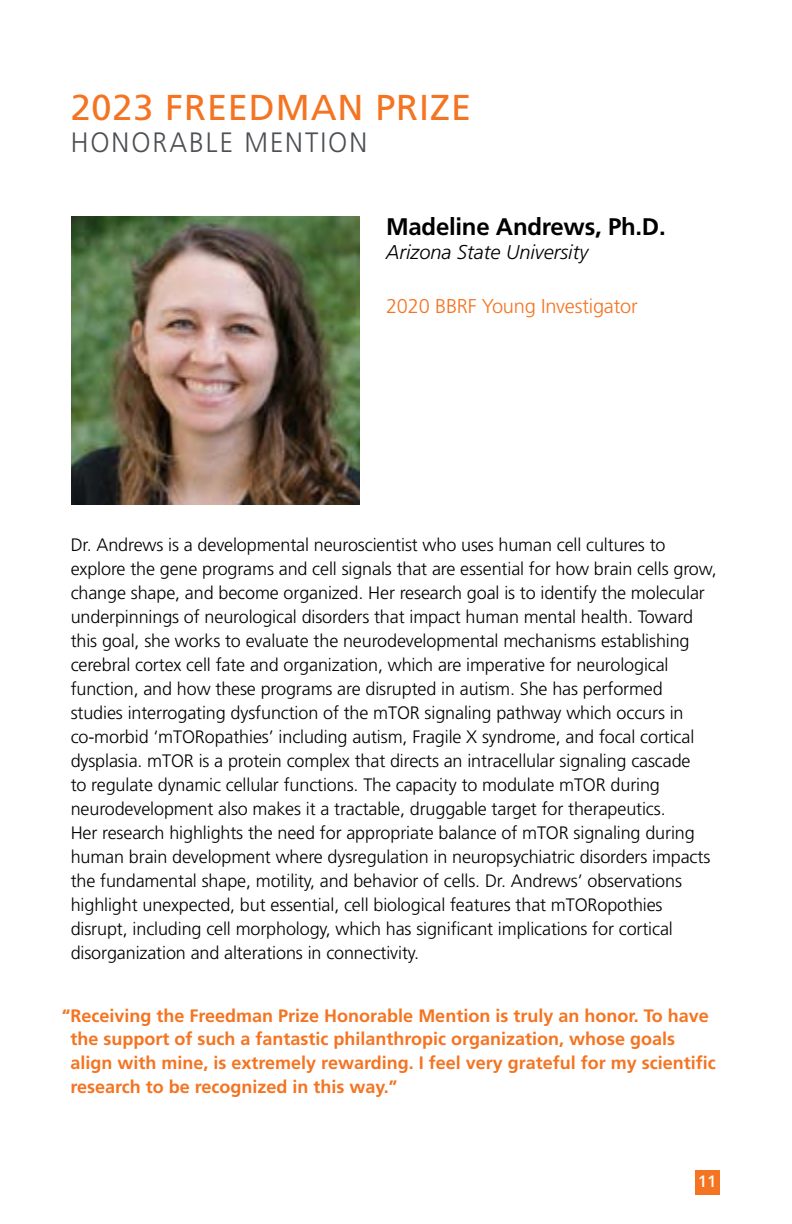
<style>
.page{position:relative;width:792px;height:1224px;background:#fff}
.page>*{position:absolute;margin:0;border:0;box-sizing:border-box;transform-origin:0 0}
.t1{font:36px "Frutiger LT Std";letter-spacing:.025em;color:#f47421}
.t2{font:300 28px "Frutiger LT Std";letter-spacing:.075em;color:#4c4f53;scale:.95 1}
.t3{font:700 24px "Frutiger LT Std";letter-spacing:-.01em;color:#000}
.t4{font:300 20px "Frutiger LT Std";letter-spacing:-.01em;color:#f47421}
.t5{font:italic 300 20px "Frutiger LT Std";color:#000}
.t6{font:300 18px/24px "Frutiger LT Std";letter-spacing:-.005em;color:#000}
.t7{font:700 18px/24px "Frutiger LT Std";color:#f47421}
.t8{font:600 16px "Open Sans";color:#fff}
</style>
<div class="page">
<div style="left:695px;top:1170px;width:25px;height:25px;background:#f47421"></div>
<img style="left:71px;top:217px;width:288px;height:288px">
<h1 class="t1" style="left:71px;top:86px;width:402px">2023 FREEDMAN PRIZE</h1>
<h2 class="t2" style="left:71px;top:126px;width:314px">HONORABLE MENTION</h2>
<h3 class="t3" style="left:386px;top:212px;width:281px">Madeline Andrews, Ph.D.</h3>
<p class="t5" style="left:386px;top:240px;width:204px">Arizona State University</p>
<p class="t4" style="left:386px;top:294px;width:253px">2020 BBRF Young Investigator</p>
<p class="t6" style="left:71px;top:533px;width:647px">Dr. Andrews is a developmental neuroscientist who uses human cell cultures to explore the gene programs and cell signals that are essential for how brain cells grow, change shape, and become organized. Her research goal is to identify the molecular underpinnings of neurological disorders that impact human mental health. Toward this goal, she works to evaluate the neurodevelopmental mechanisms establishing cerebral cortex cell fate and organization, which are imperative for neurological function, and how these programs are disrupted in autism. She has performed studies interrogating dysfunction of the mTOR signaling pathway which occurs in co-morbid ‘mTORopathies’ including autism, Fragile X syndrome, and focal cortical dysplasia. mTOR is a protein complex that directs an intracellular signaling cascade<br>to regulate dynamic cellular functions. The capacity to modulate mTOR during neurodevelopment also makes it a tractable, druggable target for therapeutics.<br>Her research highlights the need for appropriate balance of mTOR signaling during human brain development where dysregulation in neuropsychiatric disorders impacts the fundamental shape, motility, and behavior of cells. Dr. Andrews’ observations highlight unexpected, but essential, cell biological features that mTORopothies disrupt, including cell morphology, which has significant implications for cortical disorganization and alterations in connectivity.</p>
<p class="t7" style="left:71px;top:1003px;width:647px;text-indent:-9px">“Receiving the Freedman Prize Honorable Mention is truly an honor. To have the support of such a fantastic philanthropic organization, whose goals align with mine, is extremely rewarding. I feel very grateful for my scientific research to be recognized in this way.”</p>
<p class="t8" style="left:698px;top:1170px;width:20px">11</p>
</div>
